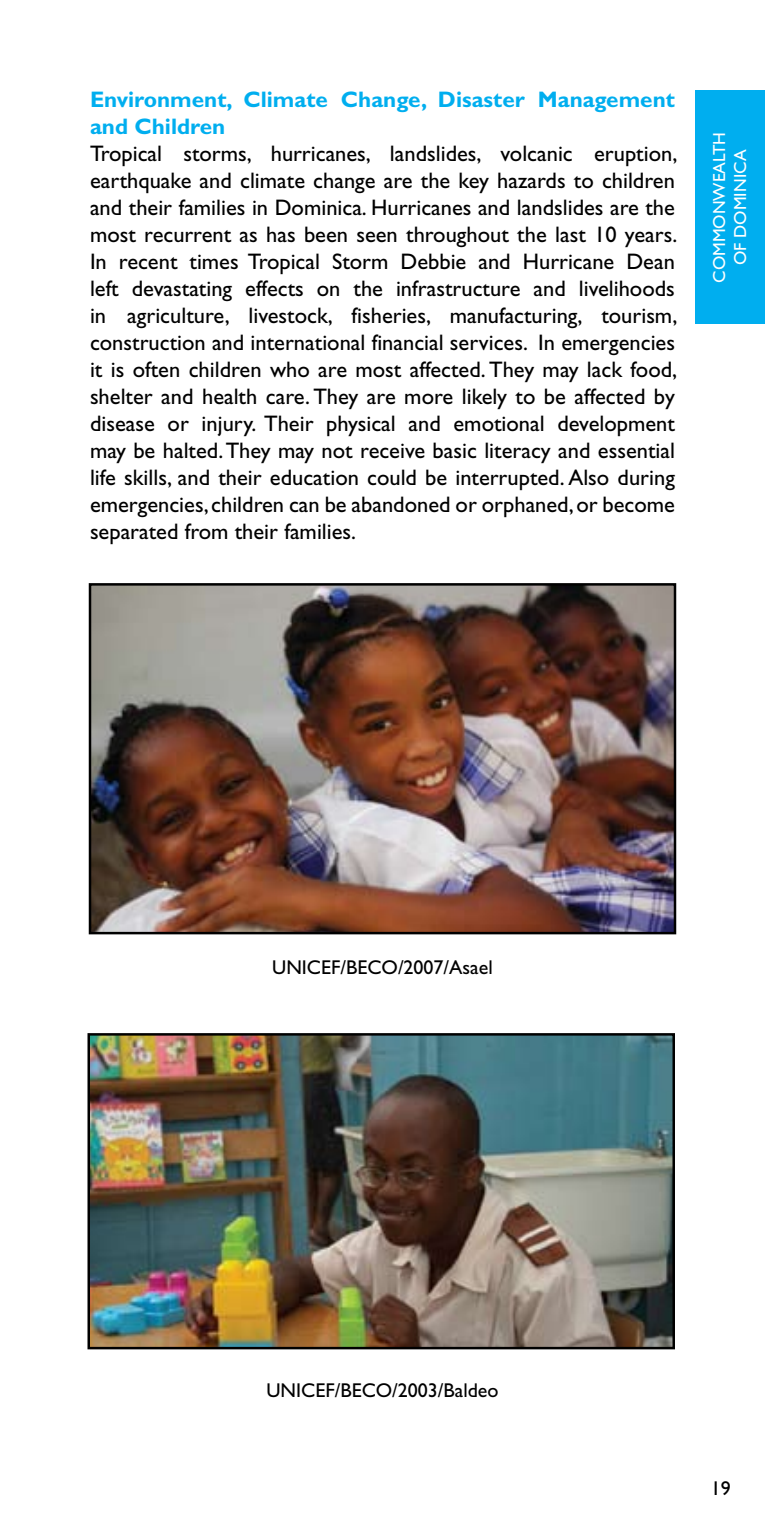
<style>
.page{position:relative;width:765px;height:1530px;background:#fff}
.page>*{position:absolute;margin:0;border:0;box-sizing:border-box;transform-origin:0 0}
.t1{font:22.5px/27px "Gill Sans";color:#000;text-align:justify}
.t2{font:700 22.5px/27px "Gill Sans";color:#00aeef}
.t3{font:20px "Gill Sans";color:#000}
.t4{font:17.5px/21px "Gill Sans";color:#fff;text-align:center}
</style>
<div class="page">
<div style="left:696px;top:90px;width:69px;height:234px;background:#00aeef"></div>
<img style="left:91px;top:1036px;width:581px;height:310px">
<div style="left:88px;top:1033px;width:587px;height:316px;border:2px solid #000"></div>
<img style="left:92px;top:586px;width:581px;height:345px">
<div style="left:89px;top:583px;width:587px;height:351px;border:2px solid #000"></div>
<p class="t2" style="left:90px;top:86px;width:586px">Environment, Climate Change, Disaster Management and Children</p>
<p class="t1" style="left:90px;top:140px;width:589px">Tropical storms, hurricanes, landslides, volcanic eruption, earthquake and climate change are the key hazards to children and their families in Dominica. Hurricanes and landslides are the most recurrent as has been seen throughout the last 10 years.<br>In recent times Tropical Storm Debbie and Hurricane Dean left devastating effects on the infrastructure and livelihoods in agriculture, livestock, fisheries, manufacturing, tourism, construction and international financial services. In emergencies it is often children who are most affected. They may lack food, shelter and health care. They are more likely to be affected by disease or injury. Their physical and emotional development may be halted. They may not receive basic literacy and essential life skills, and their education could be interrupted. Also during emergencies, children can be abandoned or orphaned, or become separated from their families.</p>
<p class="t4" style="left:709px;top:283px;width:153px;rotate:-90deg">COMMONWEALTH<br>OF DOMINICA</p>
<p class="t3" style="left:272px;top:956px;width:222px">UNICEF/BECO/2007/Asael</p>
<p class="t3" style="left:266px;top:1379px;width:234px">UNICEF/BECO/2003/Baldeo</p>
<p class="t3" style="left:711px;top:1476px;width:21px">19</p>
</div>
